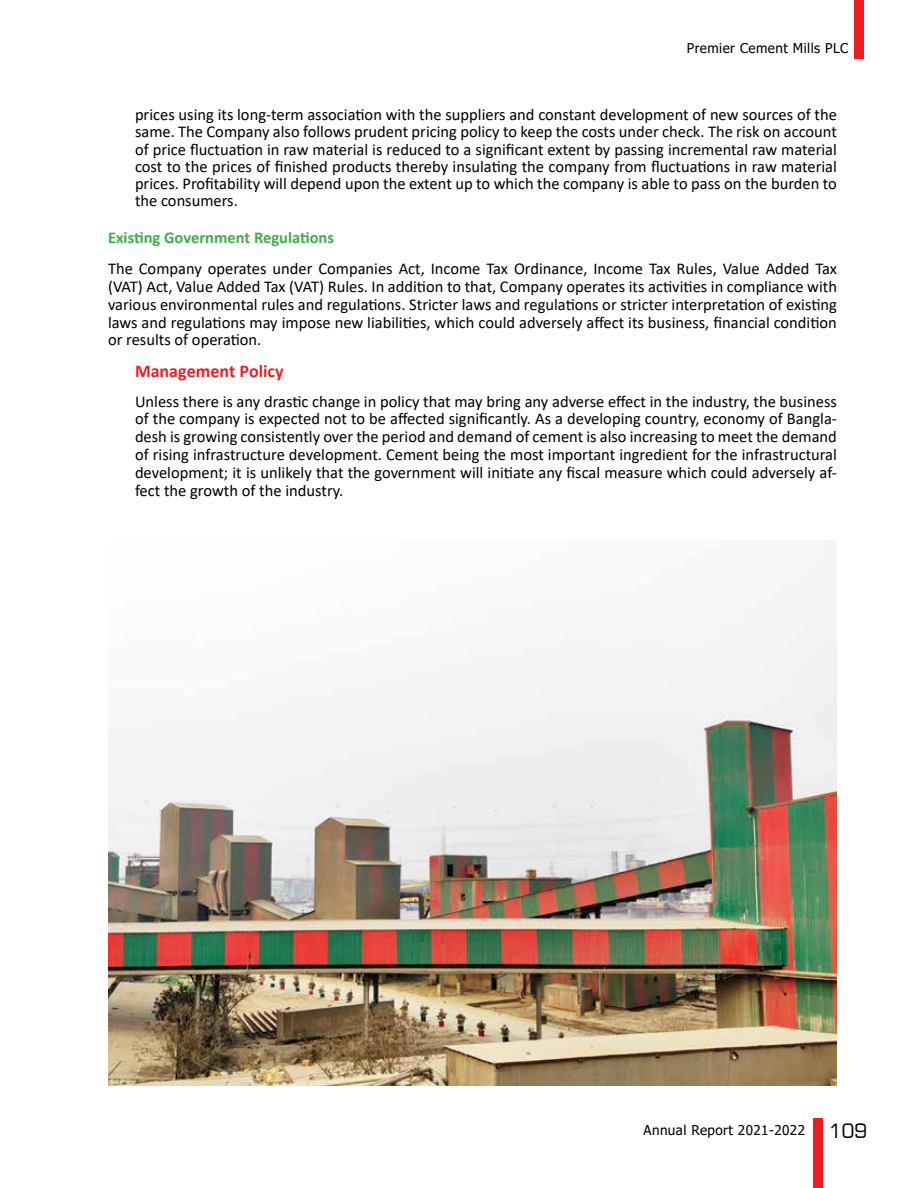
<style>
.page{position:relative;width:918px;height:1188px;background:#fff}
.page>*{position:absolute;margin:0;border:0;box-sizing:border-box;transform-origin:0 0}
.t1{font:700 18px "Calibri";color:#ed1d24}
.t2{font:16.5px/17.9px "Calibri";color:#000;text-align:justify}
.t3{font:700 16.5px "Calibri";color:#41ad49}
.t4{font:13.5px "Tahoma";letter-spacing:.03em;color:#000}
.s1{font-family:"Square 721 BT";font-size:19.5px}
</style>
<div class="page">
<img style="left:108px;top:540px;width:729px;height:545px">
<div style="left:813px;top:1118px;width:9px;height:70px;background:#ed1d24"></div>
<div style="left:855px;top:0;width:9px;height:59px;background:#ed1d24"></div>
<p class="t4" style="left:687px;top:39px;width:163px">Premier Cement Mills PLC</p>
<p class="t2" style="left:135px;top:106px;width:703px;line-height:17.1px">prices using its long-term association with the suppliers and constant development of new sources of the same. The Company also follows prudent pricing policy to keep the costs under check. The risk on account of price fluctuation in raw material is reduced to a significant extent by passing incremental raw material cost to the prices of finished products thereby insulating the company from fluctuations in raw material prices. Profitability will depend upon the extent up to which the company is able to pass on the burden to the consumers.</p>
<p class="t3" style="left:108px;top:226px;width:228px">Existing Government Regulations</p>
<p class="t2" style="left:108px;top:259px;width:730px">The Company operates under Companies Act, Income Tax Ordinance, Income Tax Rules, Value Added Tax (VAT) Act, Value Added Tax (VAT) Rules. In addition to that, Company operates its activities in compliance with various environmental rules and regulations. Stricter laws and regulations or stricter interpretation of existing laws and regulations may impose new liabilities, which could adversely affect its business, financial condition or results of operation.</p>
<p class="t1" style="left:135px;top:358px;width:150px">Management Policy</p>
<p class="t2" style="left:135px;top:392px;width:703px">Unless there is any drastic change in policy that may bring any adverse effect in the industry, the business of the company is expected not to be affected significantly. As a developing country, economy of Bangla&shy;desh is growing consistently over the period and demand of cement is also increasing to meet the demand of rising infrastructure development. Cement being the most important ingredient for the infrastructural development; it is unlikely that the government will initiate any fiscal measure which could adversely af&shy;fect the growth of the industry.</p>
<p class="t4" style="left:644px;top:1121px;width:226px">Annual Report 2021-2022 <span class="s1">109</span></p>
</div>
